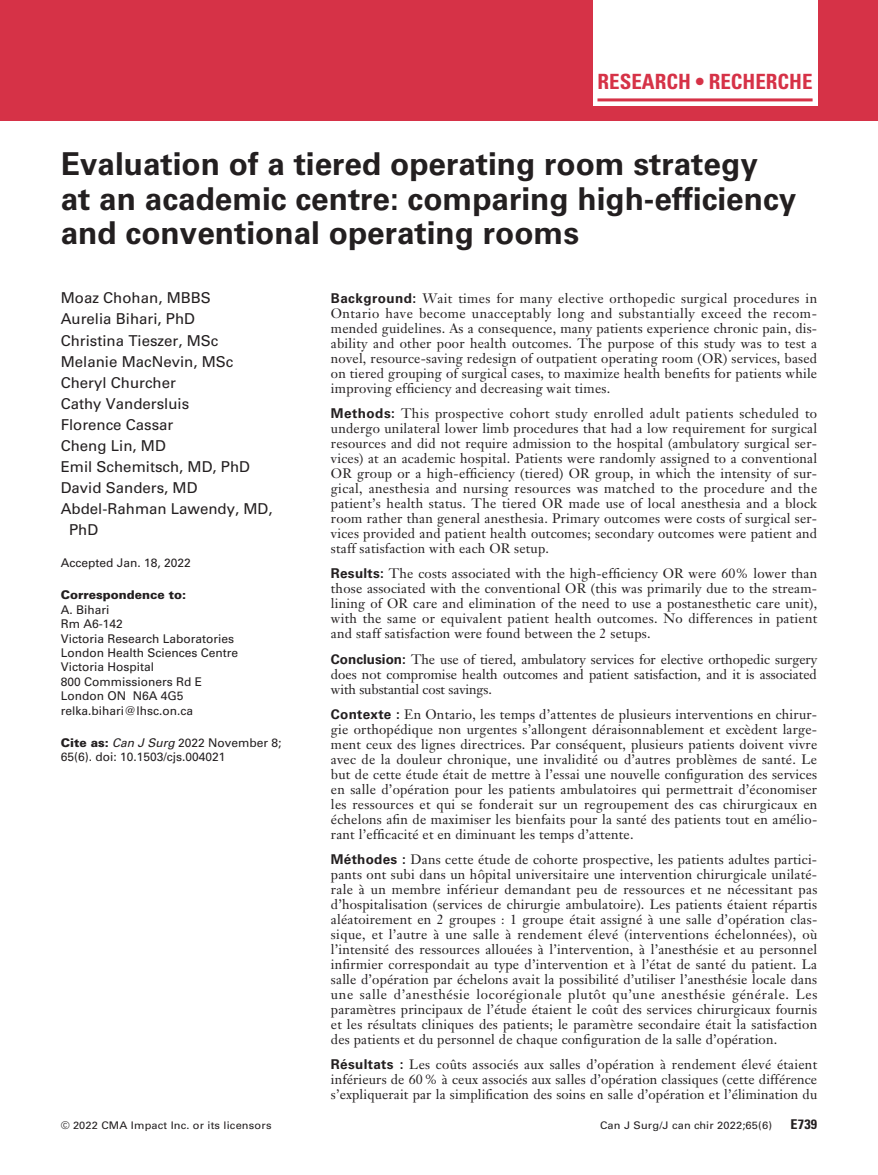
<style>
.page{position:relative;width:878px;height:1175px;background:#fff}
.page>*{position:absolute;margin:0;border:0;box-sizing:border-box;transform-origin:0 0}
.t1{font:700 31.5px/34.5px "Univers LT Std";color:#231f20}
.t2{font:700 condensed 21px "Univers LT Std";color:#d63247}
.t3{font:15px "Univers LT Std";color:#231f20}
.t4{font:13.5px/15px "Janson Text LT Std";letter-spacing:.015em;color:#231f20;text-align:justify}
.t5{font:700 condensed 13.5px "Univers LT Std";color:#231f20;scale:1.05 1}
.t6{font:12px/14.4px "Univers LT Std";color:#231f20}
.t7{font:900 12px "Univers LT Std";color:#231f20}
.t8{font:10.5px "Univers LT Std";letter-spacing:.015em;color:#231f20;scale:1.05 1}
.s1{font-weight:900}
.s2{font-style:italic}
.s3{font-family:"Univers LT Std";font-weight:700}
</style>
<div class="page">
<div style="left:0;top:0;width:878px;height:120px;background:#d63247"></div>
<div style="left:593px;top:0;width:224px;height:106px;background:#fff"></div>
<hr style="left:597px;top:98px;width:215px;height:3px;background:#d63247">
<h2 class="t2" style="left:597px;top:69px;width:216px">RESEARCH • RECHERCHE</h2>
<h1 class="t1" style="left:61px;top:147px;width:737px">Evaluation of a tiered operating room strategy<br>at an academic centre: comparing high-efficiency and conventional operating rooms</h1>
<p class="t3" style="left:61px;top:289px;width:152px">Moaz Chohan, MBBS</p>
<p class="t3" style="left:61px;top:310px;width:136px">Aurelia Bihari, PhD</p>
<p class="t3" style="left:61px;top:331px;width:159px">Christina Tieszer, MSc</p>
<p class="t3" style="left:61px;top:352px;width:174px">Melanie MacNevin, MSc</p>
<p class="t3" style="left:61px;top:373px;width:117px">Cheryl Churcher</p>
<p class="t3" style="left:61px;top:394px;width:130px">Cathy Vandersluis</p>
<p class="t3" style="left:61px;top:415px;width:114px">Florence Cassar</p>
<p class="t3" style="left:61px;top:436px;width:107px">Cheng Lin, MD</p>
<p class="t3" style="left:61px;top:457px;width:191px">Emil Schemitsch, MD, PhD</p>
<p class="t3" style="left:61px;top:478px;width:138px">David Sanders, MD</p>
<p class="t3" style="left:61px;top:499px;width:213px">Abdel-Rahman Lawendy, MD,</p>
<p class="t3" style="left:69px;top:520px;width:31px">PhD</p>
<p class="t6" style="left:61px;top:555px;width:132px">Accepted Jan. 18, 2022</p>
<p class="t7" style="left:61px;top:587px;width:127px">Correspondence to:</p>
<p class="t6" style="left:61px;top:602px;width:179px">A. Bihari<br>Rm A6-142<br>Victoria Research Laboratories<br>London Health Sciences Centre<br>Victoria Hospital<br>800 Commissioners Rd E<br>London ON N6A 4G5 relka.bihari@lhsc.on.ca</p>
<p class="t6" style="left:61px;top:735px;width:222px"><span class="s1">Cite as:</span> <span class="s2">Can J Surg</span> 2022 November 8;<br>65(6). doi: 10.1503/cjs.004021</p>
<p class="t4" style="left:331px;top:290px;width:488px"><span class="s3">Background:</span> Wait times for many elective orthopedic surgical procedures in Ontario have become unacceptably long and substantially exceed the recom&shy;mended guidelines. As a consequence, many patients experience chronic pain, dis&shy;ability and other poor health outcomes. The purpose of this study was to test a novel, resource-saving redesign of outpatient operating room (OR) services, based on tiered grouping of surgical cases, to maximize health benefits for patients while improving efficiency and decreasing wait times.</p>
<p class="t4" style="left:331px;top:406px;width:488px"><span class="s3">Methods:</span> This prospective cohort study enrolled adult patients scheduled to undergo unilateral lower limb procedures that had a low requirement for surgical resources and did not require admission to the hospital (ambulatory surgical ser&shy;vices) at an academic hospital. Patients were randomly assigned to a conventional OR group or a high-efficiency (tiered) OR group, in which the intensity of sur&shy;gical, anesthesia and nursing resources was matched to the procedure and the patient’s health status. The tiered OR made use of local anesthesia and a block room rather than general anesthesia. Primary outcomes were costs of surgical ser&shy;vices provided and patient health outcomes; secondary outcomes were patient and staff satisfaction with each OR setup.</p>
<p class="t4" style="left:331px;top:566px;width:488px"><span class="s3">Results:</span> The costs associated with the high-efficiency OR were 60% lower than those associated with the conventional OR (this was primarily due to the stream&shy;lining of OR care and elimination of the need to use a postanesthetic care unit), with the same or equivalent patient health outcomes. No differences in patient and staff satisfaction were found between the 2 setups.</p>
<p class="t4" style="left:331px;top:651px;width:488px"><span class="s3">Conclusion:</span> The use of tiered, ambulatory services for elective orthopedic surgery does not compromise health outcomes and patient satisfaction, and it is associated with substantial cost savings.</p>
<p class="t4" style="left:331px;top:706px;width:488px"><span class="s3">Contexte :</span> En Ontario, les temps d’attentes de plusieurs interventions en chirur&shy;gie orthopédique non urgentes s’allongent déraisonnablement et excèdent large&shy;ment ceux des lignes directrices. Par conséquent, plusieurs patients doivent vivre avec de la douleur chronique, une invalidité ou d’autres problèmes de santé. Le but de cette étude était de mettre à l’essai une nouvelle configuration des services en salle d’opération pour les patients ambulatoires qui permettrait d’économiser les ressources et qui se fonderait sur un regroupement des cas chirurgicaux en échelons afin de maximiser les bienfaits pour la santé des patients tout en amélio&shy;rant l’efficacité et en diminuant les temps d’attente.</p>
<p class="t4" style="left:331px;top:851px;width:488px"><span class="s3">Méthodes :</span> Dans cette étude de cohorte prospective, les patients adultes partici&shy;pants ont subi dans un hôpital universitaire une intervention chirurgicale unilaté&shy;rale à un membre inférieur demandant peu de ressources et ne nécessitant pas d’hospitalisation (services de chirurgie ambulatoire). Les patients étaient répartis aléatoirement en 2 groupes : 1 groupe était assigné à une salle d’opération clas&shy;sique, et l’autre à une salle à rendement élevé (interventions échelonnées), où l’intensité des ressources allouées à l’intervention, à l’anesthésie et au personnel infirmier correspondait au type d’intervention et à l’état de santé du patient. La salle d’opération par échelons avait la possibilité d’utiliser l’anesthésie locale dans une salle d’anesthésie locorégionale plutôt qu’une anesthésie générale. Les paramètres principaux de l’étude étaient le coût des services chirurgicaux fournis et les résultats cliniques des patients; le paramètre secondaire était la satisfaction des patients et du personnel de chaque configuration de la salle d’opération.</p>
<p class="t4" style="left:331px;top:1057px;width:488px"><span class="s3">Résultats :</span> Les coûts associés aux salles d’opération à rendement élevé étaient inférieurs de 60% à ceux associés aux salles d’opération classiques (cette différence s’expliquerait par la simplification des soins en salle d’opération et l’élimination du</p>
<p class="t8" style="left:61px;top:1119px;width:202px">© 2022 CMA Impact Inc. or its licensors</p>
<p class="t8" style="left:600px;top:1119px;width:165px">Can J Surg/J can chir 2022;65(6)</p>
<p class="t5" style="left:790px;top:1116px;width:27px">E739</p>
</div>
